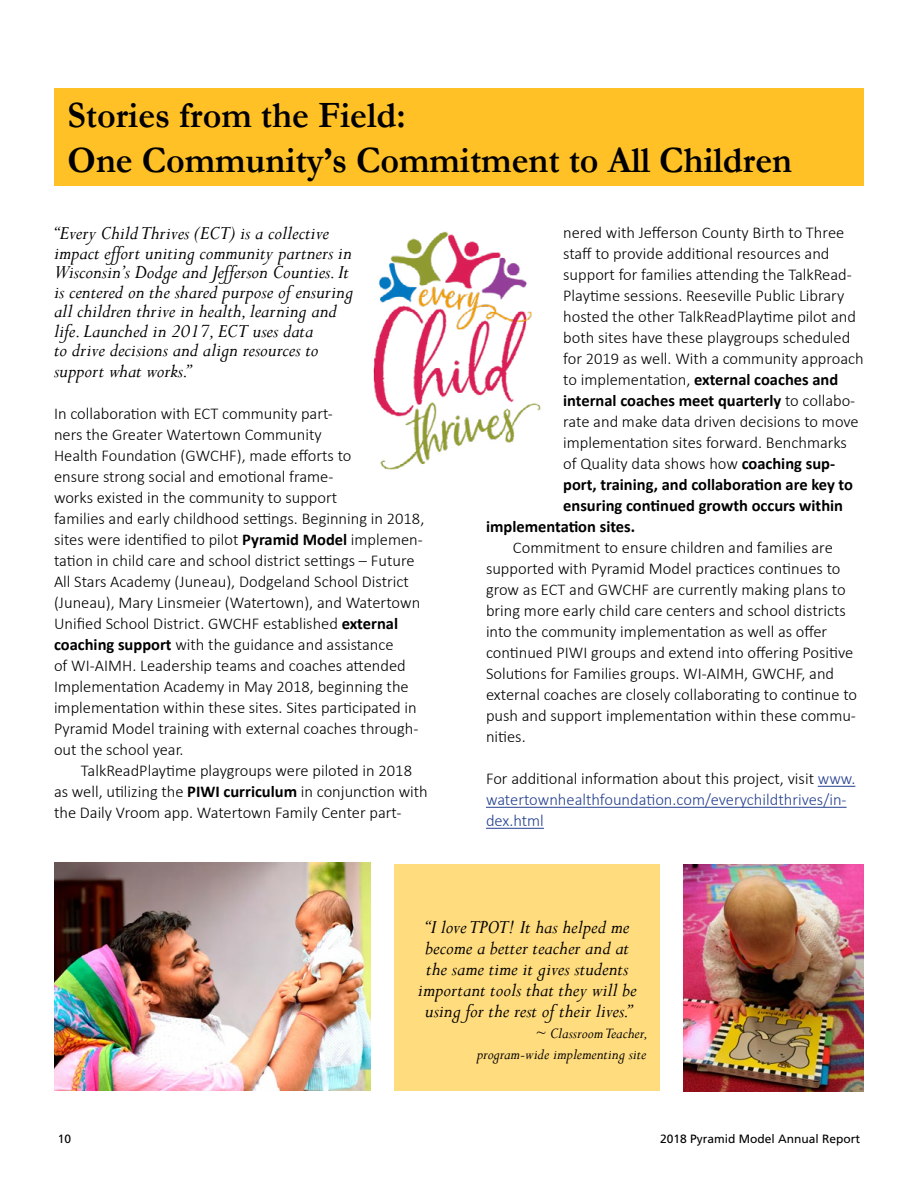
<style>
.page{position:relative;width:918px;height:1188px;background:#fff}
.page>*{position:absolute;margin:0;border:0;box-sizing:border-box;transform-origin:0 0}
.t1{font:700 37.5px/45px "Garamond";color:#000;scale:.96 1}
.t2{font:italic 21px/19.6px "Perpetua";color:#000}
.t3{font:300 16.5px/21px "Calibri";color:#000}
.t4{font:700 16.5px "Calibri";color:#000}
.t5{font:300 16.5px/21px "Calibri";color:#25408f}
.t6{font:italic 16.5px/21px "Perpetua";color:#000;text-align:right}
.t7{font:12px "Frutiger LT Std";color:#000}
.s1{font-weight:700}
.s2{font-weight:300}
.s3{color:#000}
</style>
<div class="page">
<div style="left:54px;top:89px;width:810px;height:97px;background:#ffc125"></div>
<hr style="left:818px;top:786px;width:37px;height:1px;background:#25408f">
<hr style="left:486px;top:807px;width:361px;height:1px;background:#25408f">
<hr style="left:486px;top:828px;width:58px;height:1px;background:#25408f">
<img style="left:373px;top:231px;width:168px;height:239px">
<img style="left:684px;top:864px;width:180px;height:228px">
<img style="left:54px;top:863px;width:317px;height:228px">
<div style="left:395px;top:864px;width:265px;height:227px;background:#ffdc7e"></div>
<h1 class="t1" style="left:68px;top:92px;width:756px">Stories from the Field:<br>One Community’s Commitment to All Children</h1>
<p class="t2" style="left:54px;top:222px;width:301px">“Every Child Thrives (ECT) is a collective impact effort uniting community partners in Wisconsin’s Dodge and Jefferson Counties. It is centered on the shared purpose of ensuring all children thrive in health, learning and life. Launched in 2017, ECT uses data<br>to drive decisions and align resources to support what works.”</p>
<p class="t3" style="left:54px;top:402px;width:372px">In collaboration with ECT community part-<br>ners the Greater Watertown Community<br>Health Foundation (GWCHF), made efforts to<br>ensure strong social and emotional frame-<br>works existed in the community to support<br>families and early childhood settings. Beginning in 2018, sites were identified to pilot <span class="s1">Pyramid Model</span> implemen&shy;tation in child care and school district settings – Future All Stars Academy (Juneau), Dodgeland School District (Juneau), Mary Linsmeier (Watertown), and Watertown Unified School District. GWCHF established <span class="s1">external coaching support</span> with the guidance and assistance<br>of WI-AIMH. Leadership teams and coaches attended Implementation Academy in May 2018, beginning the implementation within these sites. Sites participated in Pyramid Model training with external coaches through&shy;out the school year.</p>
<p class="t3" style="left:54px;top:759px;width:375px;text-indent:27px">TalkReadPlaytime playgroups were piloted in 2018 as well, utilizing the <span class="s1">PIWI curriculum</span> in conjunction with the Daily Vroom app. Watertown Family Center part-</p>
<p class="t3" style="left:563px;top:221px;width:283px">nered with Jefferson County Birth to Three</p>
<p class="t3" style="left:563px;top:242px;width:268px">staff to provide additional resources and</p>
<p class="t3" style="left:563px;top:263px;width:290px">support for families attending the TalkRead-</p>
<p class="t3" style="left:563px;top:284px;width:283px">Playtime sessions. Reeseville Public Library</p>
<p class="t3" style="left:563px;top:305px;width:294px">hosted the other TalkReadPlaytime pilot and</p>
<p class="t3" style="left:563px;top:326px;width:289px">both sites have these playgroups scheduled</p>
<p class="t3" style="left:563px;top:347px;width:302px">for 2019 as well. With a community approach</p>
<p class="t4" style="left:563px;top:370px;width:277px"><span class="s2">to implementation,</span> external coaches and</p>
<p class="t4" style="left:563px;top:391px;width:294px">internal coaches meet quarterly <span class="s2">to collabo-</span></p>
<p class="t3" style="left:563px;top:410px;width:297px">rate and make data driven decisions to move</p>
<p class="t3" style="left:563px;top:431px;width:285px">implementation sites forward. Benchmarks</p>
<p class="t3" style="left:563px;top:452px;width:273px">of Quality data shows how <span class="s1">coaching sup-</span></p>
<p class="t4" style="left:563px;top:475px;width:291px">port, training, and collaboration are key to</p>
<p class="t4" style="left:563px;top:496px;width:281px">ensuring continued growth occurs within</p>
<p class="t4" style="left:486px;top:517px;width:151px">implementation sites.</p>
<p class="t3" style="left:486px;top:536px;width:373px;text-indent:27px">Commitment to ensure children and families are supported with Pyramid Model practices continues to grow as ECT and GWCHF are currently making plans to bring more early child care centers and school districts into the community implementation as well as offer continued PIWI groups and extend into offering Positive Solutions for Families groups. WI-AIMH, GWCHF, and external coaches are closely collaborating to continue to push and support implementation within these commu&shy;nities.</p>
<p class="t5" style="left:486px;top:768px;width:371px"><span class="s3">For additional information about this project, visit</span> www. watertownhealthfoundation.com/everychildthrives/in&shy;dex.html</p>
<p class="t2" style="left:418px;top:916px;width:220px;line-height:21px;text-align:center">“I love TPOT! It has helped me become a better teacher and at the same time it gives students important tools that they will be using for the rest of their lives.”</p>
<p class="t6" style="left:477px;top:1022px;width:173px">~ Classroom Teacher, program-wide implementing site</p>
<p class="t7" style="left:58px;top:1132px;width:15px">10</p>
<p class="t7" style="left:660px;top:1132px;width:202px">2018 Pyramid Model Annual Report</p>
</div>
